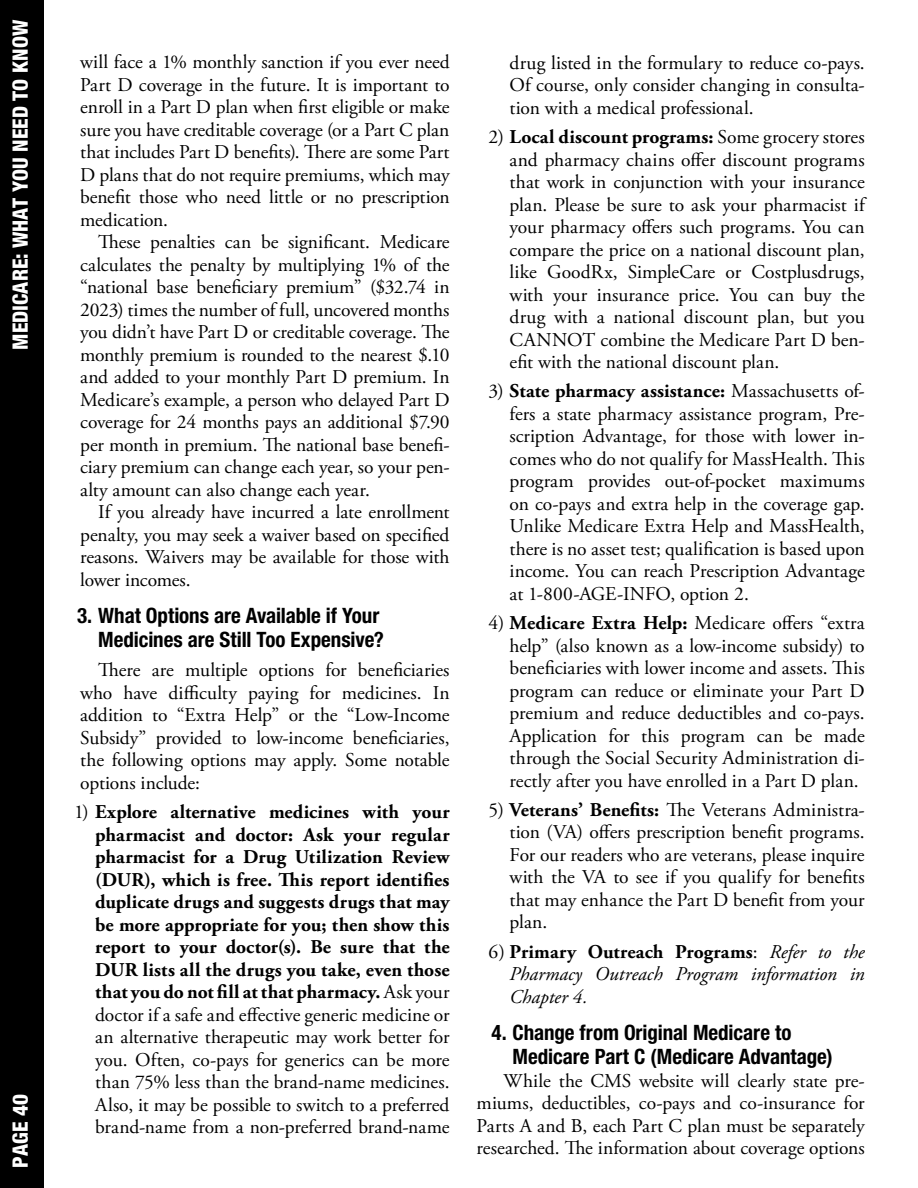
<style>
.page{position:relative;width:918px;height:1188px;background:#fff}
.page>*{position:absolute;margin:0;border:0;box-sizing:border-box;transform-origin:0 0}
.t1{font:700 condensed 21px/24px "Context Reprise Condensed S Si";letter-spacing:-.005em;color:#000}
.t2{font:21px "Context Reprise Black Cond S Si Normal";color:#fff}
.t3{font:19.5px/22.5px "Adobe Garamond Pro";letter-spacing:-.005em;color:#000;text-align:justify}
.t4{font:700 19.5px/22.5px "Adobe Garamond Pro";letter-spacing:.005em;color:#000;text-align:justify}
.t5{font:italic 19.5px/22.5px "Adobe Garamond Pro";color:#000;text-align:justify}
.s1{font-weight:400}
.s2{font-weight:700}
.s3{font-style:normal}
.s4{font-weight:700;font-style:normal}
</style>
<div class="page">
<div style="left:0;top:0;width:43px;height:1188px;background:#000"></div>
<p class="t2" style="left:7px;top:350px;width:331px;rotate:-90deg">MEDICARE: WHAT YOU NEED TO KNOW</p>
<p class="t2" style="left:7px;top:1168px;width:75px;rotate:-90deg">PAGE 40</p>
<p class="t3" style="left:80px;top:51px;width:371px">will face a 1% monthly sanction if you ever need Part D coverage in the future. It is important to enroll in a Part D plan when first eligible or make sure you have creditable coverage (or a Part C plan that includes Part D benefits). There are some Part D plans that do not require premiums, which may benefit those who need little or no prescription medication.</p>
<p class="t3" style="left:80px;top:231px;width:371px;text-indent:18px">These penalties can be significant. Medicare calculates the penalty by multiplying 1% of the “national base beneficiary premium” ($32.74 in 2023) times the number of full, uncovered months you didn’t have Part D or creditable coverage. The monthly premium is rounded to the nearest $.10 and added to your monthly Part D premium. In Medicare’s example, a person who delayed Part D coverage for 24 months pays an additional $7.90 per month in premium. The national base benefi&shy;ciary premium can change each year, so your pen&shy;alty amount can also change each year.</p>
<p class="t3" style="left:80px;top:501px;width:371px;text-indent:18px">If you already have incurred a late enrollment penalty, you may seek a waiver based on specified reasons. Waivers may be available for those with lower incomes.</p>
<p class="t1" style="left:77px;top:603px;width:308px;text-align:right">3. What Options are Available if Your<br>Medicines are Still Too Expensive?</p>
<p class="t3" style="left:80px;top:660px;width:371px;text-indent:18px">There are multiple options for beneficiaries who have difficulty paying for medicines. In addition to “Extra Help” or the “Low-Income Subsidy” provided to low-income beneficiaries, the following options may apply. Some notable options include:</p>
<p class="t4" style="left:95px;top:801px;width:356px;text-indent:-21px"><span class="s1">1)</span> Explore alternative medicines with your pharmacist and doctor: Ask your regular pharmacist for a Drug Utilization Review (DUR), which is free. This report identifies duplicate drugs and suggests drugs that may be more appropriate for you; then show this report to your doctor(s). Be sure that the DUR lists all the drugs you take, even those that you do not fill at that pharmacy. <span class="s1">Ask your doctor if a safe and effective generic medicine or an alternative therapeutic may work better for you. Often, co-pays for generics can be more than 75% less than the brand-name medicines.<br>Also, it may be possible to switch to a preferred brand-name from a non-preferred brand-name</span></p>
<p class="t3" style="left:510px;top:52px;width:357px">drug listed in the formulary to reduce co-pays.<br>Of course, only consider changing in consulta&shy;tion with a medical professional.</p>
<p class="t3" style="left:510px;top:126px;width:357px;text-indent:-21px">2) <span class="s2">Local discount programs:</span> Some grocery stores and pharmacy chains offer discount programs that work in conjunction with your insurance plan. Please be sure to ask your pharmacist if your pharmacy offers such programs. You can compare the price on a national discount plan, like GoodRx, SimpleCare or Costplusdrugs, with your insurance price. You can buy the drug with a national discount plan, but you CANNOT combine the Medicare Part D ben&shy;efit with the national discount plan.</p>
<p class="t3" style="left:510px;top:381px;width:357px;text-indent:-21px">3) <span class="s2">State pharmacy assistance:</span> Massachusetts of&shy;fers a state pharmacy assistance program, Pre&shy;scription Advantage, for those with lower in&shy;comes who do not qualify for MassHealth. This program provides out-of-pocket maximums on co-pays and extra help in the coverage gap.<br>Unlike Medicare Extra Help and MassHealth, there is no asset test; qualification is based upon income. You can reach Prescription Advantage at 1-800-AGE-INFO, option 2.</p>
<p class="t3" style="left:510px;top:612px;width:357px;text-indent:-21px">4) <span class="s2">Medicare Extra Help:</span> Medicare offers “extra help” (also known as a low-income subsidy) to beneficiaries with lower income and assets. This program can reduce or eliminate your Part D premium and reduce deductibles and co-pays.<br>Application for this program can be made through the Social Security Administration di&shy;rectly after you have enrolled in a Part D plan.</p>
<p class="t3" style="left:510px;top:799px;width:357px;text-indent:-21px">5) <span class="s2">Veterans’ Benefits:</span> The Veterans Administra&shy;tion (VA) offers prescription benefit programs.<br>For our readers who are veterans, please inquire with the VA to see if you qualify for benefits that may enhance the Part D benefit from your plan.</p>
<p class="t5" style="left:510px;top:941px;width:357px;text-indent:-21px"><span class="s3">6)</span> <span class="s4">Primary Outreach Programs</span><span class="s3">:</span> Refer to the Pharmacy Outreach Program information in Chapter 4.</p>
<p class="t1" style="left:513px;top:1020px;width:321px;text-indent:-21px">4. Change from Original Medicare to<br>Medicare Part C (Medicare Advantage)</p>
<p class="t3" style="left:477px;top:1070px;width:390px;text-indent:27px">While the CMS website will clearly state pre&shy;miums, deductibles, co-pays and co-insurance for Parts A and B, each Part C plan must be separately researched. The information about coverage options</p>
</div>
